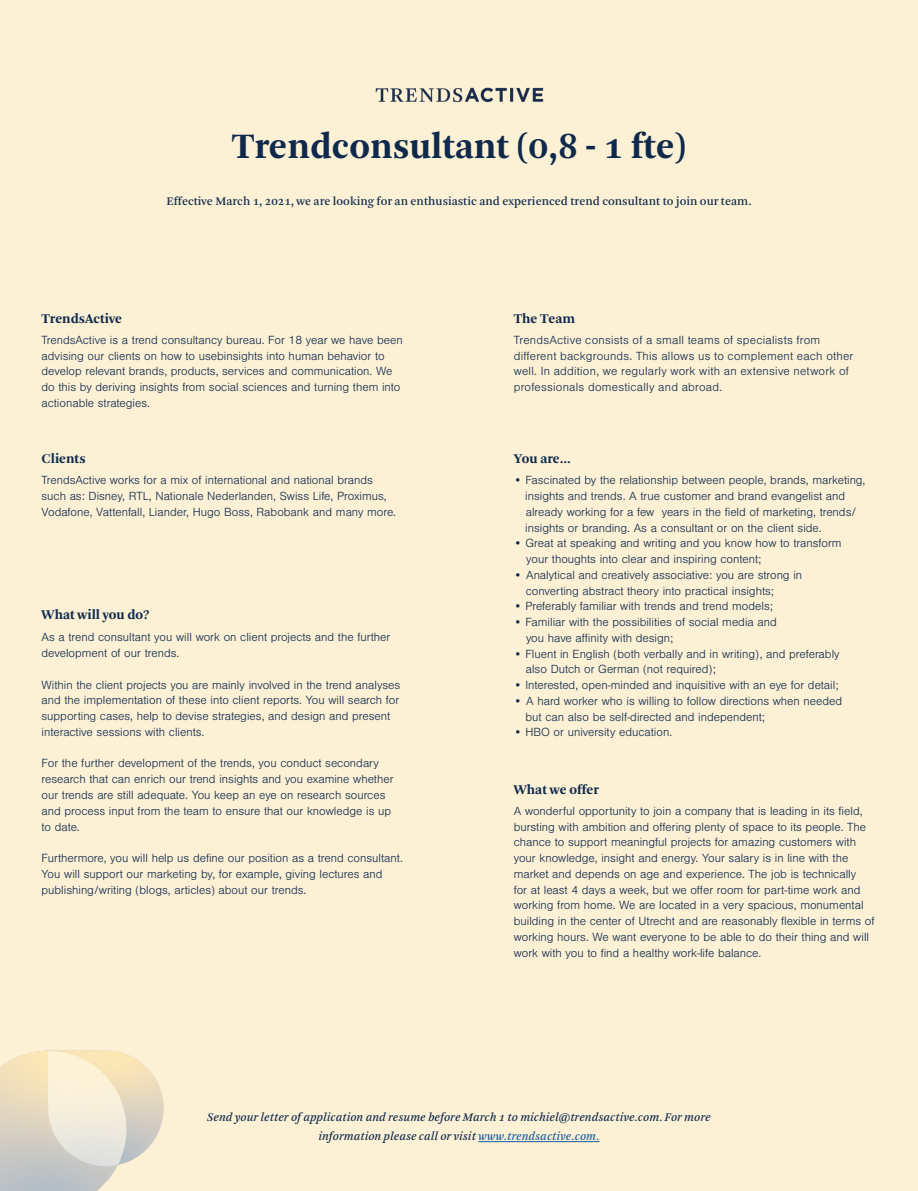
<style>
.page{position:relative;width:918px;height:1191px;background:#fcf0d5}
.page>*{position:absolute;margin:0;border:0;box-sizing:border-box;transform-origin:0 0}
.t1{font:700 37.45px "Arnhem";color:#0e294b}
.Brood{font:700 14px "Arnhem";color:#0e294b}
.Brood-2{font:300 12.25px/15.8px "Nimbus San";color:#0e294b}
.Brood-3{font:300 12.25px/15.8px "Nimbus San";letter-spacing:.02em;color:#0e294b}
.Brood-4{font:italic 12.25px "Arnhem";color:#0e294b}
.Brood-5{font:12.25px "Arnhem";color:#0e294b}
.s1{color:#175d9e}
</style>
<div class="page">
<img style="left:0;top:1050px;width:164px;height:141px">
<hr style="left:478px;top:1141px;width:121px;height:1px;background:#175d9e">
<img style="left:375px;top:87px;width:169px;height:16px">
<p class="Brood" style="left:42px;top:311px;width:82px">TrendsActive</p>
<p class="t1" style="left:232px;top:125px;width:456px">Trendconsultant (0,8 - 1 fte)</p>
<p class="Brood-5" style="left:166px;top:195px;width:587px">Effective March 1, 2021, we are looking for an enthusiastic and experienced trend consultant to join our team.</p>
<p class="Brood" style="left:514px;top:311px;width:63px">The Team</p>
<p class="Brood-2" style="left:42px;top:332px;width:363px">TrendsActive is a trend consultancy bureau. For 18 year we have been advising our clients on how to usebinsights into human behavior to develop relevant brands, products, services and communication. We do this by deriving insights from social sciences and turning them into actionable strategies.</p>
<p class="Brood" style="left:42px;top:450px;width:45px">Clients</p>
<p class="Brood-2" style="left:42px;top:473px;width:356px">TrendsActive works for a mix of international and national brands such as: Disney, RTL, Nationale Nederlanden, Swiss Life, Proximus,<br>Vodafone, Vattenfall, Liander, Hugo Boss, Rabobank and many more.</p>
<p class="Brood" style="left:42px;top:607px;width:110px">What will you do?</p>
<p class="Brood-2" style="left:42px;top:630px;width:350px">As a trend consultant you will work on client projects and the further</p>
<p class="Brood-2" style="left:42px;top:645px;width:139px">development of our trends.</p>
<p class="Brood-2" style="left:42px;top:677px;width:360px;text-align:justify">Within the client projects you are mainly involved in the trend analyses and the implementation of these into client reports. You will search for supporting cases, help to devise strategies, and design and present</p>
<p class="Brood-2" style="left:42px;top:724px;width:164px">interactive sessions with clients.</p>
<p class="Brood-2" style="left:42px;top:756px;width:353px">For the further development of the trends, you conduct secondary research that can enrich our trend insights and you examine whether our trends are still adequate. You keep an eye on research sources and process input from the team to ensure that our knowledge is up to date.</p>
<p class="Brood-2" style="left:42px;top:850px;width:363px">Furthermore, you will help us define our position as a trend consultant.<br>You will support our marketing by, for example, giving lectures and publishing/writing (blogs, articles) about our trends.</p>
<p class="Brood-3" style="left:514px;top:332px;width:341px">TrendsActive consists of a small teams of specialists from different backgrounds. This allows us to complement each other well. In addition, we regularly work with an extensive network of professionals domestically and abroad.</p>
<p class="Brood" style="left:514px;top:450px;width:59px">You are...</p>
<p class="Brood-2" style="left:525px;top:473px;width:342px;text-indent:-12px">• Fascinated by the relationship between people, brands, marketing, insights and trends. A true customer and brand evangelist and</p>
<p class="Brood-2" style="left:525px;top:504px;width:332px">already working for a few years in the field of marketing, trends/ insights or branding. As a consultant or on the client side.</p>
<p class="Brood-2" style="left:514px;top:536px;width:329px">• Great at speaking and writing and you know how to transform</p>
<p class="Brood-2" style="left:526px;top:551px;width:237px">your thoughts into clear and inspiring content;</p>
<p class="Brood-2" style="left:514px;top:567px;width:290px">• Analytical and creatively associative: you are strong in</p>
<p class="Brood-2" style="left:526px;top:583px;width:250px">converting abstract theory into practical insights;</p>
<p class="Brood-2" style="left:514px;top:599px;width:261px">• Preferably familiar with trends and trend models;</p>
<p class="Brood-2" style="left:514px;top:614px;width:265px">• Familiar with the possibilities of social media and</p>
<p class="Brood-2" style="left:526px;top:630px;width:149px">you have affinity with design;</p>
<p class="Brood-2" style="left:514px;top:646px;width:327px">• Fluent in English (both verbally and in writing), and preferably</p>
<p class="Brood-2" style="left:526px;top:662px;width:192px">also Dutch or German (not required);</p>
<p class="Brood-2" style="left:514px;top:677px;width:326px">• Interested, open-minded and inquisitive with an eye for detail;</p>
<p class="Brood-2" style="left:514px;top:693px;width:330px">• A hard worker who is willing to follow directions when needed</p>
<p class="Brood-2" style="left:525px;top:709px;width:241px">but can also be self-directed and independent;</p>
<p class="Brood-2" style="left:514px;top:725px;width:160px">• HBO or university education.</p>
<p class="Brood" style="left:514px;top:782px;width:86px">What we offer</p>
<p class="Brood-2" style="left:514px;top:803px;width:362px">A wonderful opportunity to join a company that is leading in its field, bursting with ambition and offering plenty of space to its people. The chance to support meaningful projects for amazing customers with your knowledge, insight and energy. Your salary is in line with the market and depends on age and experience. The job is technically<br>for at least 4 days a week, but we offer room for part-time work and working from home. We are located in a very spacious, monumental building in the center of Utrecht and are reasonably flexible in terms of working hours. We want everyone to be able to do their thing and will work with you to find a healthy work-life balance.</p>
<p class="Brood-4" style="left:207px;top:1110px;width:505px">Send your letter of application and resume before March 1 to michiel@trendsactive.com. For more</p>
<p class="Brood-4" style="left:318px;top:1129px;width:282px">information please call or visit <span class="s1">www.trendsactive.com.</span></p>
</div>
